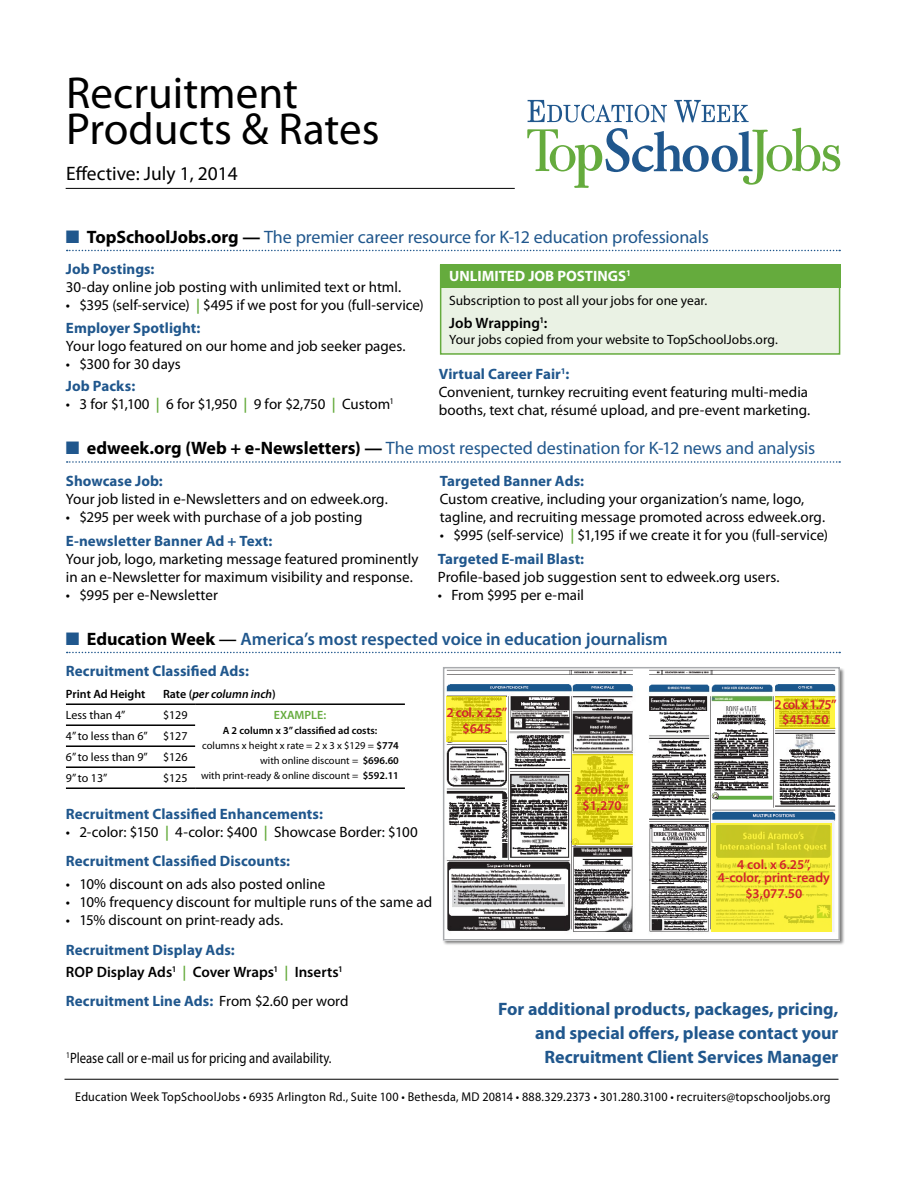
<style>
.page{position:relative;width:918px;height:1188px;background:#fff}
.page>*{position:absolute;margin:0;border:0;box-sizing:border-box;transform-origin:0 0}
.t1{font:45px/36px "Myriad Pro";color:#000}
.t2{font:19.5px "Myriad Pro";color:#000}
.t3{font:18px "Myriad Pro";letter-spacing:-.01em;color:#20578d}
.t4{font:700 18px/24px "Myriad Pro";letter-spacing:-.005em;color:#20578d;text-align:right}
.t5{font:600 18px "Myriad Pro";letter-spacing:-.005em;color:#20578d}
.t6{font:15px/18px "Myriad Pro";color:#000}
.t7{font:700 15px "Myriad Pro";letter-spacing:.005em;color:#20578d}
.t8{font:600 15px/22.5px "Myriad Pro";color:#000}
.t9{font:15px "Myriad Pro";color:#000;scale:.85 1}
.t10{font:700 15px "Myriad Pro";color:#fff}
.t11{font:13.5px "Myriad Pro";letter-spacing:.005em;color:#000}
.t12{font:600 13.5px/15.5px "Myriad Pro";color:#d2232a;text-align:center}
.t13{font:600 13.5px/14.7px "Myriad Pro";letter-spacing:-.03em;color:#d2232a;text-align:center}
.t14{font:12.75px "Myriad Pro";letter-spacing:.015em;color:#000;scale:.95 1}
.t15{font:12px "Myriad Pro";color:#000}
.t16{font:italic 600 12px "Myriad Pro";color:#000}
.t17{font:600 12px "Myriad Pro";color:#000}
.t18{font:600 12px "Myriad Pro";color:#65ab3d}
.t19{font:10.5px "Myriad Pro";color:#000}
.t20{font:600 10.5px "Myriad Pro";color:#000}
.s1{font-weight:700;color:#000}
.s2{font-weight:600;color:#65ab3d}
.s3{font-weight:700;color:#20578d}
.s4{color:#000}
.s5{font-style:normal}
.s6{font-weight:600}
.s7{color:#65ab3d}
.s8{font-weight:400;color:#000}
</style>
<div class="page">
<svg style="left:67px;top:250px;width:773px;height:1px"></svg>
<svg style="left:67px;top:461px;width:773px;height:2px"></svg>
<svg style="left:67px;top:652px;width:773px;height:1px"></svg>
<hr style="left:66px;top:703px;width:91px;height:2px;background:#000">
<hr style="left:157px;top:703px;width:38px;height:2px;background:#000">
<hr style="left:66px;top:724px;width:91px;height:2px;background:#000">
<hr style="left:157px;top:724px;width:38px;height:2px;background:#000">
<hr style="left:66px;top:745px;width:91px;height:2px;background:#000">
<hr style="left:157px;top:745px;width:38px;height:2px;background:#000">
<hr style="left:195px;top:703px;width:210px;height:2px;background:#000">
<hr style="left:195px;top:787px;width:210px;height:2px;background:#000">
<hr style="left:66px;top:766px;width:91px;height:2px;background:#000">
<hr style="left:157px;top:766px;width:38px;height:2px;background:#000">
<hr style="left:66px;top:787px;width:91px;height:2px;background:#000">
<hr style="left:157px;top:787px;width:38px;height:2px;background:#000">
<svg style="left:527px;top:128px;width:313px;height:60px"></svg>
<svg style="left:528px;top:100px;width:139px;height:22px"></svg>
<svg style="left:674px;top:100px;width:75px;height:22px"></svg>
<hr style="left:66px;top:188px;width:449px;height:1px;background:#000">
<div style="left:440px;top:265px;width:400px;height:90px;background:#eaf2e4;border:2px solid #65ab3d"></div>
<div style="left:440px;top:264px;width:400px;height:23px;background:#65ab3d"></div>
<hr style="left:65px;top:1079px;width:774px;height:1px;background:#000">
<div style="left:443px;top:668px;width:402px;height:278px;background:#000;opacity:.5"></div>
<img style="left:446px;top:670px;width:391px;height:268px">
<svg style="left:712px;top:823px;width:120px;height:108px;background:#e7e132"></svg>
<svg style="left:572px;top:754px;width:61px;height:90px;background:#e5db25"></svg>
<svg style="left:775px;top:696px;width:60px;height:33px;background:#e2d823"></svg>
<div style="left:443px;top:667px;width:397px;height:274px;border:2px solid #a9abae"></div>
<svg style="left:446px;top:696px;width:60px;height:46px;background:#e7dd28"></svg>
<h1 class="t1" style="left:66px;top:74px;width:315px">Recruitment<br>Products &amp; Rates</h1>
<h2 class="t2" style="left:66px;top:161px;width:173px">Effective: July 1, 2014</h2>
<p class="t3" style="left:66px;top:226px;width:644px">■ <span class="s1">TopSchoolJobs.org —</span> The premier career resource for K-12 education professionals</p>
<p class="t7" style="left:66px;top:260px;width:90px">Job Postings:</p>
<p class="t6" style="left:66px;top:278px;width:337px">30-day online job posting with unlimited text or html.</p>
<p class="t6" style="left:66px;top:294px;width:359px;line-height:22.5px">• $395 (self-service) <span class="s2">|</span> $495 if we post for you (full-service)<br><span class="s3">Employer Spotlight:</span></p>
<p class="t6" style="left:66px;top:337px;width:341px">Your logo featured on our home and job seeker pages.</p>
<p class="t6" style="left:66px;top:355px;width:116px">• $300 for 30 days</p>
<p class="t7" style="left:66px;top:377px;width:71px">Job Packs:</p>
<p class="t6" style="left:66px;top:395px;width:329px">• 3 for $1,100 <span class="s2">|</span> 6 for $1,950 <span class="s2">|</span> 9 for $2,750 <span class="s2">|</span> Custom<sup>1</sup></p>
<p class="t3" style="left:66px;top:437px;width:751px">■ <span class="s1">edweek.org (Web + e-Newsletters) —</span> The most respected destination for K-12 news and analysis</p>
<p class="t7" style="left:66px;top:471px;width:98px">Showcase Job:</p>
<p class="t6" style="left:66px;top:490px;width:323px">Your job listed in e-Newsletters and on edweek.org.</p>
<p class="t6" style="left:66px;top:508px;width:298px">• $295 per week with purchase of a job posting</p>
<p class="t7" style="left:66px;top:531px;width:208px">E-newsletter Banner Ad + Text:</p>
<p class="t6" style="left:66px;top:550px;width:354px">Your job, logo, marketing message featured prominently in an e-Newsletter for maximum visibility and response.</p>
<p class="t6" style="left:66px;top:586px;width:153px">• $995 per e-Newsletter</p>
<p class="t5" style="left:66px;top:627px;width:603px">■ <span class="s1">Education Week</span> <span class="s4">—</span> America’s most respected voice in education journalism</p>
<p class="t7" style="left:66px;top:662px;width:184px">Recruitment Classified Ads:</p>
<p class="t17" style="left:66px;top:687px;width:81px">Print Ad Height</p>
<p class="t16" style="left:163px;top:687px;width:114px"><span class="s5">Rate (</span>per column inch<span class="s5">)</span></p>
<p class="t15" style="left:66px;top:708px;width:61px">Less than 4”</p>
<p class="t15" style="left:163px;top:708px;width:26px">$129</p>
<p class="t18" style="left:274px;top:708px;width:54px">EXAMPLE:</p>
<p class="t20" style="left:223px;top:724px;width:156px">A 2 column x 3” classified ad costs:</p>
<p class="t19" style="left:202px;top:739px;width:198px">columns x height x rate = 2 x 3 x $129 = <span class="s6">$774</span></p>
<p class="t19" style="left:260px;top:754px;width:140px">with online discount = <span class="s6">$696.60</span></p>
<p class="t19" style="left:201px;top:769px;width:199px">with print-ready &amp; online discount = <span class="s6">$592.11</span></p>
<p class="t10" style="left:449px;top:266px;width:183px">UNLIMITED JOB POSTINGS<sup>1</sup></p>
<p class="t11" style="left:449px;top:292px;width:260px">Subscription to post all your jobs for one year.</p>
<p class="t8" style="left:449px;top:311px;width:100px">Job Wrapping<sup>1</sup>:</p>
<p class="t11" style="left:449px;top:332px;width:330px">Your jobs copied from your website to TopSchoolJobs.org.</p>
<p class="t6" style="left:439px;top:365px;width:373px"><span class="s3">Virtual Career Fair</span><sup>1</sup><span class="s3">:<br></span>Convenient, turnkey recruiting event featuring multi-media booths, text chat, résumé upload, and pre-event marketing.</p>
<p class="t7" style="left:440px;top:471px;width:146px">Targeted Banner Ads:</p>
<p class="t6" style="left:440px;top:490px;width:387px">Custom creative, including your organization’s name, logo, tagline, and recruiting message promoted across edweek.org.</p>
<p class="t6" style="left:440px;top:526px;width:390px">• $995 (self-service) <span class="s2">|</span> $1,195 if we create it for you (full-service)</p>
<p class="t7" style="left:438px;top:549px;width:148px">Targeted E-mail Blast:</p>
<p class="t6" style="left:438px;top:567px;width:343px">Profile-based job suggestion sent to edweek.org users.</p>
<p class="t6" style="left:438px;top:585px;width:148px">• From $995 per e-mail</p>
<p class="t13" style="left:774px;top:697px;width:64px">2 col. x 1.75” $451.50</p>
<p class="t12" style="left:447px;top:705px;width:62px">2 col. x 2.5” $645</p>
<p class="t15" style="left:66px;top:729px;width:83px">4” to less than 6”</p>
<p class="t15" style="left:163px;top:729px;width:26px">$127</p>
<p class="t15" style="left:66px;top:750px;width:83px">6” to less than 9”</p>
<p class="t15" style="left:163px;top:750px;width:26px">$126</p>
<p class="t15" style="left:66px;top:771px;width:43px">9” to 13”</p>
<p class="t15" style="left:163px;top:771px;width:26px">$125</p>
<p class="t7" style="left:66px;top:804px;width:258px">Recruitment Classified Enhancements:</p>
<p class="t6" style="left:66px;top:817px;width:353px;line-height:29.2px">• 2-color: $150 <span class="s2">|</span> 4-color: $400 <span class="s2">|</span> Showcase Border: $100<br><span class="s3">Recruitment Classified Discounts:</span></p>
<p class="t6" style="left:66px;top:874px;width:261px">• 10% discount on ads also posted online</p>
<p class="t6" style="left:66px;top:892px;width:368px">• 10% frequency discount for multiple runs of the same ad</p>
<p class="t6" style="left:66px;top:910px;width:219px">• 15% discount on print-ready ads.</p>
<p class="t8" style="left:66px;top:938px;width:278px"><span class="s3">Recruitment Display Ads:<br></span>ROP Display Ads<sup>1</sup> <span class="s7">|</span> Cover Wraps<sup>1</sup> <span class="s7">|</span> Inserts<sup>1</sup></p>
<p class="t7" style="left:66px;top:992px;width:284px">Recruitment Line Ads: <span class="s8">From $2.60 per word</span></p>
<p class="t12" style="left:575px;top:782px;width:57px">2 col. x 5” $1,270</p>
<p class="t12" style="left:718px;top:857px;width:114px;line-height:13.5px">4 col. x 6.25”,<br>4-color, print-ready</p>
<p class="t12" style="left:745px;top:885px;width:59px">$3,077.50</p>
<p class="t4" style="left:498px;top:996px;width:342px">For additional products, packages, pricing, and special offers, please contact your<br>Recruitment Client Services Manager</p>
<p class="t14" style="left:75px;top:1089px;width:797px">Education Week TopSchoolJobs • 6935 Arlington Rd., Suite 100 • Bethesda, MD 20814 • 888.329.2373 • 301.280.3100 • recruiters@topschooljobs.org</p>
<p class="t9" style="left:66px;top:1049px;width:314px"><sup>1</sup>Please call or e-mail us for pricing and availability.</p>
</div>
